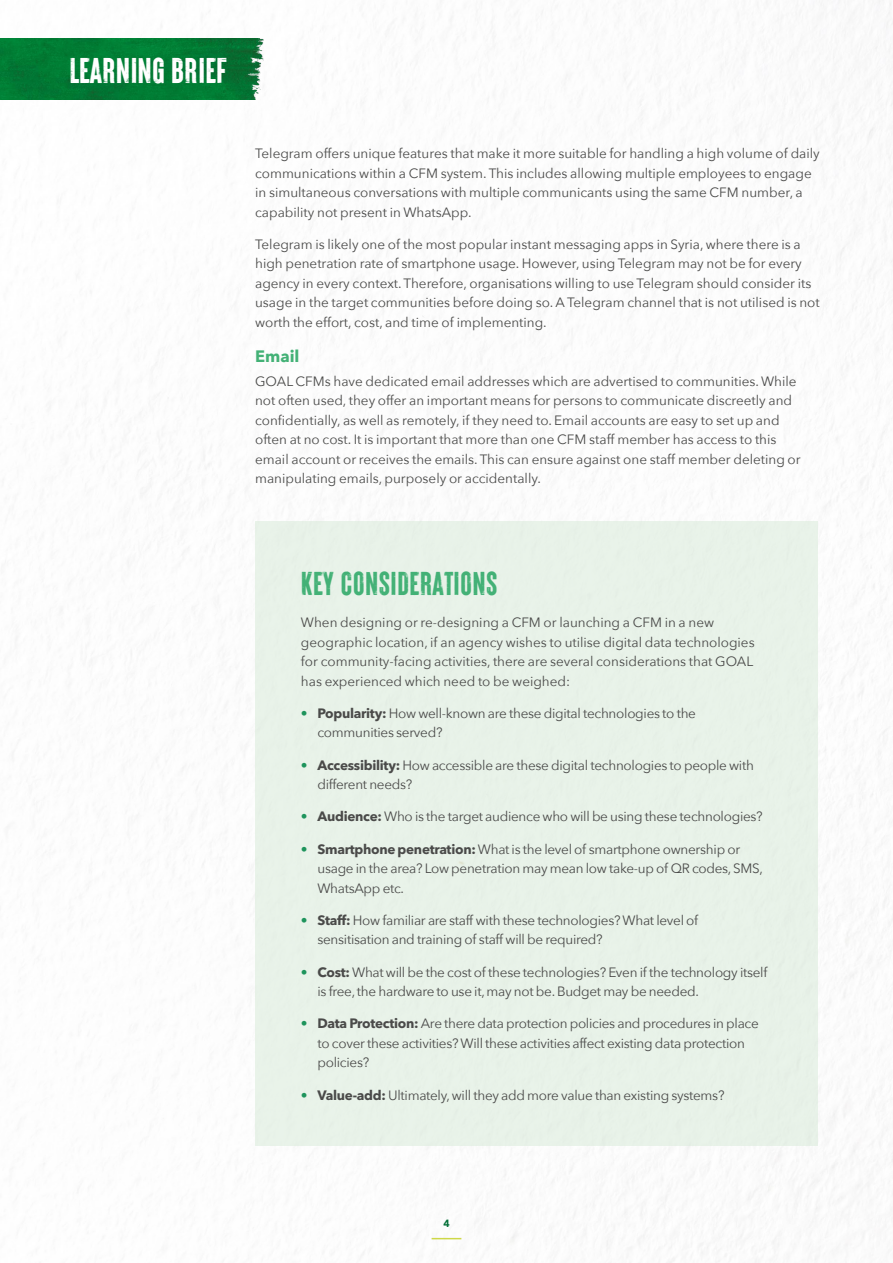
<style>
.page{position:relative;width:893px;height:1263px;background:#fff}
.page>*{position:absolute;margin:0;border:0;box-sizing:border-box;transform-origin:0 0}
.t1{font:35.7px "Brixton Wood Vector";letter-spacing:.005em;color:#fff}
.t2{font:33px "Brixton Wood Vector";letter-spacing:.01em;color:#43b176}
.t3{font:700 16.5px "Avenir Next";letter-spacing:-.005em;color:#43b176}
.t4{font:13.5px/19.5px "Avenir Next";color:#4a4a49}
.t5{font:13.5px/19.5px "Avenir Next";letter-spacing:-.02em;color:#4a4a49}
.t6{font:900 10.5px "Avenir";color:#047038}
.s1{font-family:"Avenir Next LT Pro";font-weight:700;color:#1e945c}
.s2{font-family:"Avenir Next LT Pro";font-weight:700}
</style>
<div class="page">
<div style="left:255px;top:521px;width:563px;height:625px;background:#e8f2e8"></div>
<svg style="left:432px;top:1238px;width:29px;height:1px"></svg>
<img style="left:0;top:38px;width:264px;height:62px">
<h1 class="t1" style="left:70px;top:51px;width:159px">LEARNING BRIEF</h1>
<p class="t4" style="left:255px;top:143px;width:566px">Telegram offers unique features that make it more suitable for handling a high volume of daily communications within a CFM system. This includes allowing multiple employees to engage in simultaneous conversations with multiple communicants using the same CFM number, a capability not present in WhatsApp.</p>
<p class="t4" style="left:255px;top:234px;width:566px">Telegram is likely one of the most popular instant messaging apps in Syria, where there is a high penetration rate of smartphone usage. However, using Telegram may not be for every agency in every context. Therefore, organisations willing to use Telegram should consider its usage in the target communities before doing so. A Telegram channel that is not utilised is not worth the effort, cost, and time of implementing.</p>
<p class="t3" style="left:255px;top:342px;width:46px">Email</p>
<p class="t4" style="left:255px;top:371px;width:547px">GOAL CFMs have dedicated email addresses which are advertised to communities. While not often used, they offer an important means for persons to communicate discreetly and confidentially, as well as remotely, if they need to. Email accounts are easy to set up and often at no cost. It is important that more than one CFM staff member has access to this email account or receives the emails. This can ensure against one staff member deleting or manipulating emails, purposely or accidentally.</p>
<h2 class="t2" style="left:301px;top:565px;width:198px">KEY CONSIDERATIONS</h2>
<p class="t4" style="left:301px;top:612px;width:455px">When designing or re-designing a CFM or launching a CFM in a new geographic location, if an agency wishes to utilise digital data technologies for community-facing activities, there are several considerations that GOAL has experienced which need to be weighed:</p>
<p class="t5" style="left:317px;top:703px;width:380px;text-indent:-16px"><span class="s1">•</span> <span class="s2">Popularity:</span> How well-known are these digital technologies to the communities served?</p>
<p class="t5" style="left:317px;top:754px;width:438px;text-indent:-16px"><span class="s1">•</span> <span class="s2">Accessibility:</span> How accessible are these digital technologies to people with different needs?</p>
<p class="t5" style="left:301px;top:806px;width:463px"><span class="s1">•</span> <span class="s2">Audience:</span> Who is the target audience who will be using these technologies?</p>
<p class="t5" style="left:317px;top:838px;width:447px;text-indent:-16px"><span class="s1">•</span> <span class="s2">Smartphone penetration:</span> What is the level of smartphone ownership or usage in the area? Low penetration may mean low take-up of QR codes, SMS,<br>WhatsApp etc.</p>
<p class="t5" style="left:317px;top:910px;width:382px;text-indent:-16px"><span class="s1">•</span> <span class="s2">Staff:</span> How familiar are staff with these technologies? What level of sensitisation and training of staff will be required?</p>
<p class="t5" style="left:317px;top:961px;width:451px;text-indent:-16px"><span class="s1">•</span> <span class="s2">Cost:</span> What will be the cost of these technologies? Even if the technology itself is free, the hardware to use it, may not be. Budget may be needed.</p>
<p class="t5" style="left:317px;top:1013px;width:443px;text-indent:-16px"><span class="s1">•</span> <span class="s2">Data Protection:</span> Are there data protection policies and procedures in place to cover these activities? Will these activities affect existing data protection policies?</p>
<p class="t5" style="left:301px;top:1084px;width:425px"><span class="s1">•</span> <span class="s2">Value-add:</span> Ultimately, will they add more value than existing systems?</p>
<p class="t6" style="left:443px;top:1215px;width:8px">4</p>
</div>
